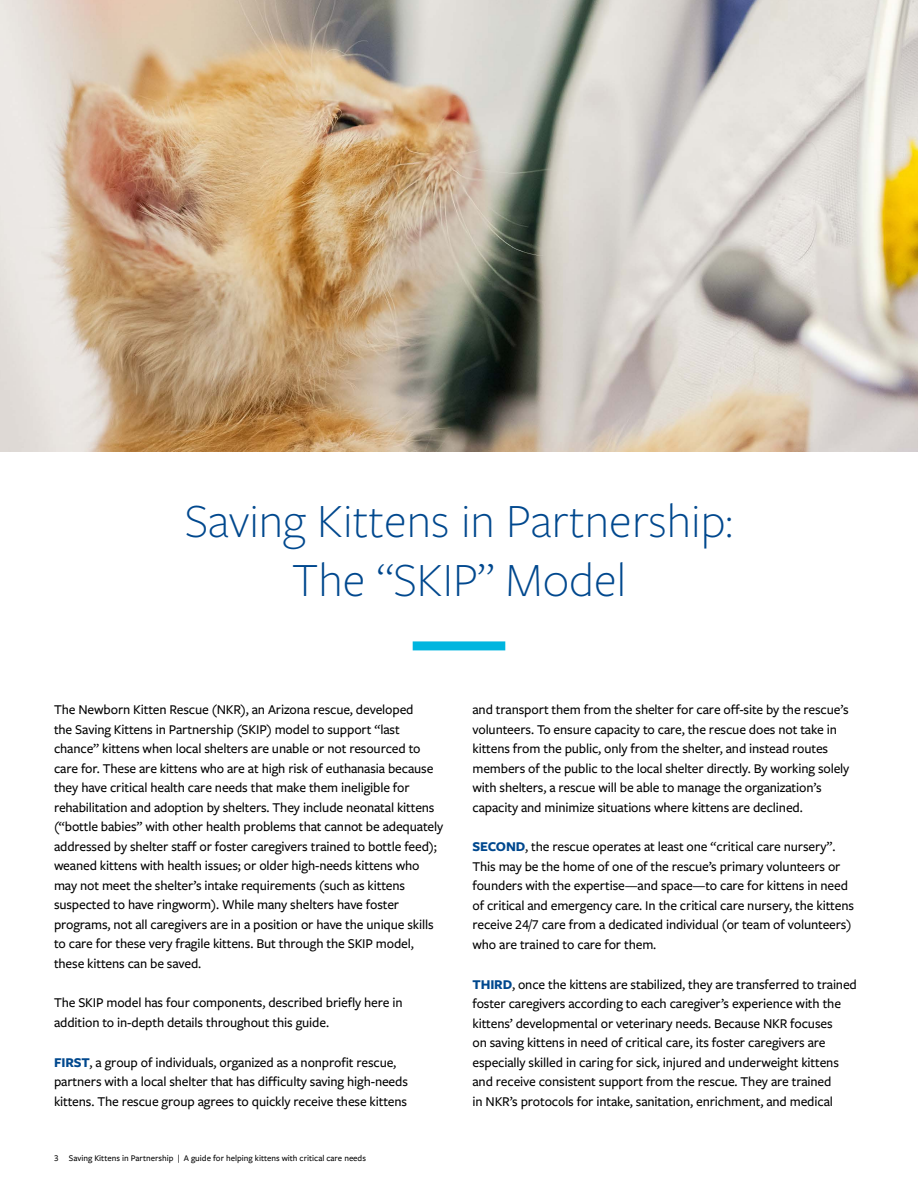
<style>
.page{position:relative;width:918px;height:1188px;background:#fff}
.page>*{position:absolute;margin:0;border:0;box-sizing:border-box;transform-origin:0 0}
.t1{font:300 49.5px/59.4px "Freight Sans Pro";color:#00488e;text-align:center}
.t2{font:500 13.95px/19.5px "Freight Sans Pro";letter-spacing:-.01em;color:#000}
.t3{font:500 9px "Freight Sans Pro";color:#000}
.s1{font-weight:700;color:#00488e}
</style>
<div class="page">
<div style="left:413px;top:641px;width:92px;height:9px;background:#00b5df"></div>
<img style="left:0;top:0;width:918px;height:452px">
<h1 class="t1" style="left:185px;top:489px;width:550px">Saving Kittens in Partnership:<br>The “SKIP” Model</h1>
<p class="t2" style="left:54px;top:699px;width:391px">The Newborn Kitten Rescue (NKR), an Arizona rescue, developed<br>the Saving Kittens in Partnership (SKIP) model to support “last chance” kittens when local shelters are unable or not resourced to care for. These are kittens who are at high risk of euthanasia because they have critical health care needs that make them ineligible for rehabilitation and adoption by shelters. They include neonatal kittens (“bottle babies” with other health problems that cannot be adequately addressed by shelter staff or foster caregivers trained to bottle feed); weaned kittens with health issues; or older high-needs kittens who may not meet the shelter’s intake requirements (such as kittens suspected to have ringworm). While many shelters have foster programs, not all caregivers are in a position or have the unique skills to care for these very fragile kittens. But through the SKIP model, these kittens can be saved.</p>
<p class="t2" style="left:54px;top:992px;width:350px">The SKIP model has four components, described briefly here in addition to in-depth details throughout this guide.</p>
<p class="t2" style="left:54px;top:1052px;width:355px"><span class="s1">FIRST</span>, a group of individuals, organized as a nonprofit rescue, partners with a local shelter that has difficulty saving high-needs kittens. The rescue group agrees to quickly receive these kittens</p>
<p class="t3" style="left:54px;top:1152px;width:313px">3 Saving Kittens in Partnership | A guide for helping kittens with critical care needs</p>
<p class="t2" style="left:472px;top:699px;width:378px">and transport them from the shelter for care off-site by the rescue’s volunteers. To ensure capacity to care, the rescue does not take in kittens from the public, only from the shelter, and instead routes members of the public to the local shelter directly. By working solely with shelters, a rescue will be able to manage the organization’s capacity and minimize situations where kittens are declined.</p>
<p class="t2" style="left:472px;top:836px;width:383px"><span class="s1">SECOND</span>, the rescue operates at least one “critical care nursery”.<br>This may be the home of one of the rescue’s primary volunteers or founders with the expertise—and space—to care for kittens in need of critical and emergency care. In the critical care nursery, the kittens receive 24/7 care from a dedicated individual (or team of volunteers) who are trained to care for them.</p>
<p class="t2" style="left:472px;top:974px;width:386px"><span class="s1">THIRD</span>, once the kittens are stabilized, they are transferred to trained foster caregivers according to each caregiver’s experience with the kittens’ developmental or veterinary needs. Because NKR focuses<br>on saving kittens in need of critical care, its foster caregivers are especially skilled in caring for sick, injured and underweight kittens and receive consistent support from the rescue. They are trained<br>in NKR’s protocols for intake, sanitation, enrichment, and medical</p>
</div>
